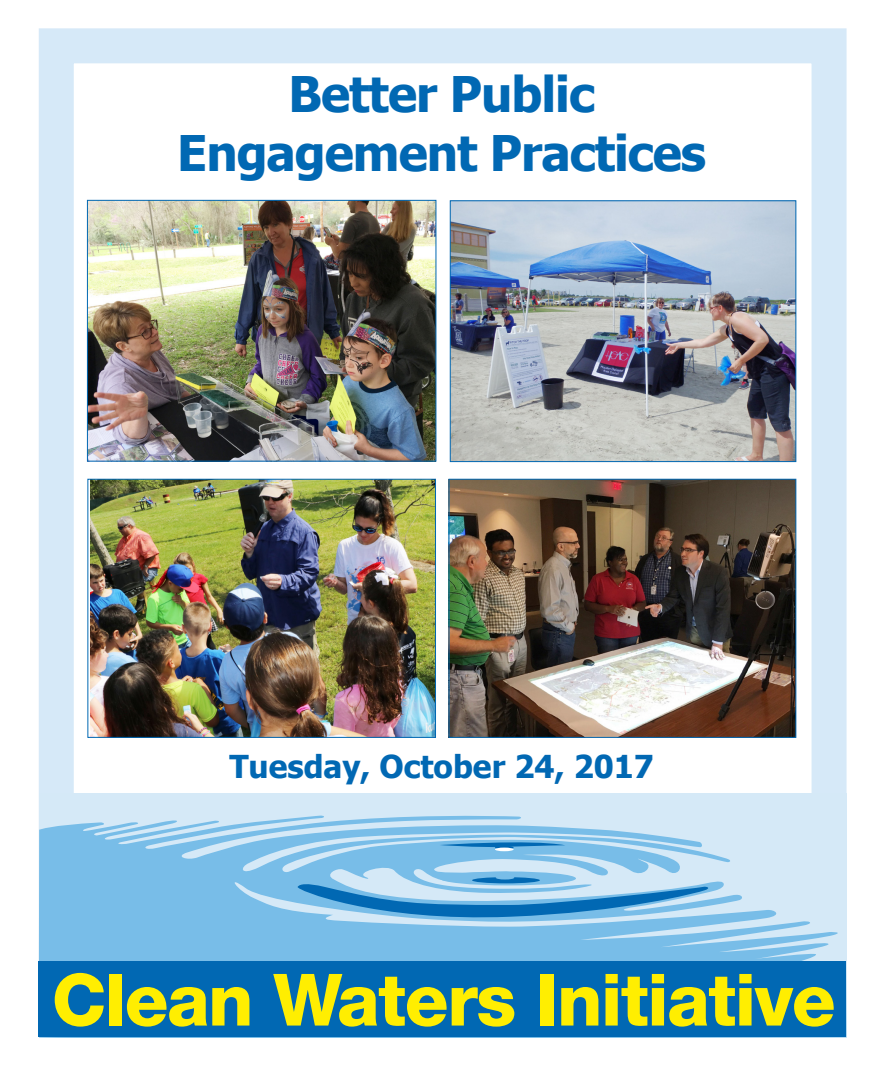
<style>
.page{position:relative;width:882px;height:1071px;background:#fff}
.page>*{position:absolute;margin:0;border:0;box-sizing:border-box;transform-origin:0 0}
.t1{font:800 72.27px "Helvetica Neue";letter-spacing:-.02em;color:#ffee01}
.Speaker_Header{font:700 49px/58.8px "Tahoma";letter-spacing:-.02em;color:#0168b3;text-align:center}
.Speaker_Header-2{font:700 31.5px "Tahoma";color:#0168b3}
</style>
<div class="page">
<div style="left:39px;top:28px;width:808px;height:993px;border:35px solid #d6e9f8"></div>
<div style="left:39px;top:793px;width:808px;height:244px;background:#d5e9f7"></div>
<svg style="left:39px;top:815px;width:799px;height:146px;fill:#78bde8"></svg>
<svg style="left:440px;top:839px;width:125px;height:9px"></svg>
<svg style="left:296px;top:871px;width:416px;height:51px"></svg>
<svg style="left:496px;top:876px;width:18px;height:4px"></svg>
<hr style="left:495px;top:846px;width:19px;height:3px;background:#0168b3;border-radius:50%">
<hr style="left:495px;top:848px;width:19px;height:3px;background:#fff;border-radius:50%">
<div style="left:39px;top:961px;width:807px;height:76px;background:#0168b3"></div>
<img style="left:89px;top:202px;width:345px;height:258px">
<div style="left:87px;top:200px;width:349px;height:262px;border:1px solid #0168b3"></div>
<img style="left:452px;top:202px;width:342px;height:258px">
<div style="left:450px;top:200px;width:346px;height:262px;border:1px solid #0168b3"></div>
<img style="left:91px;top:481px;width:343px;height:255px">
<div style="left:87px;top:479px;width:349px;height:259px;border:1px solid #0168b3"></div>
<img style="left:451px;top:481px;width:343px;height:255px">
<div style="left:449px;top:479px;width:347px;height:259px;border:1px solid #0168b3"></div>
<p class="Speaker_Header" style="left:177px;top:62px;width:530px">Better Public<br>Engagement Practices</p>
<p class="Speaker_Header-2" style="left:229px;top:744px;width:426px">Tuesday, October 24, 2017</p>
<p class="t1" style="left:52px;top:957px;width:785px">Clean Waters Initiative</p>
</div>
